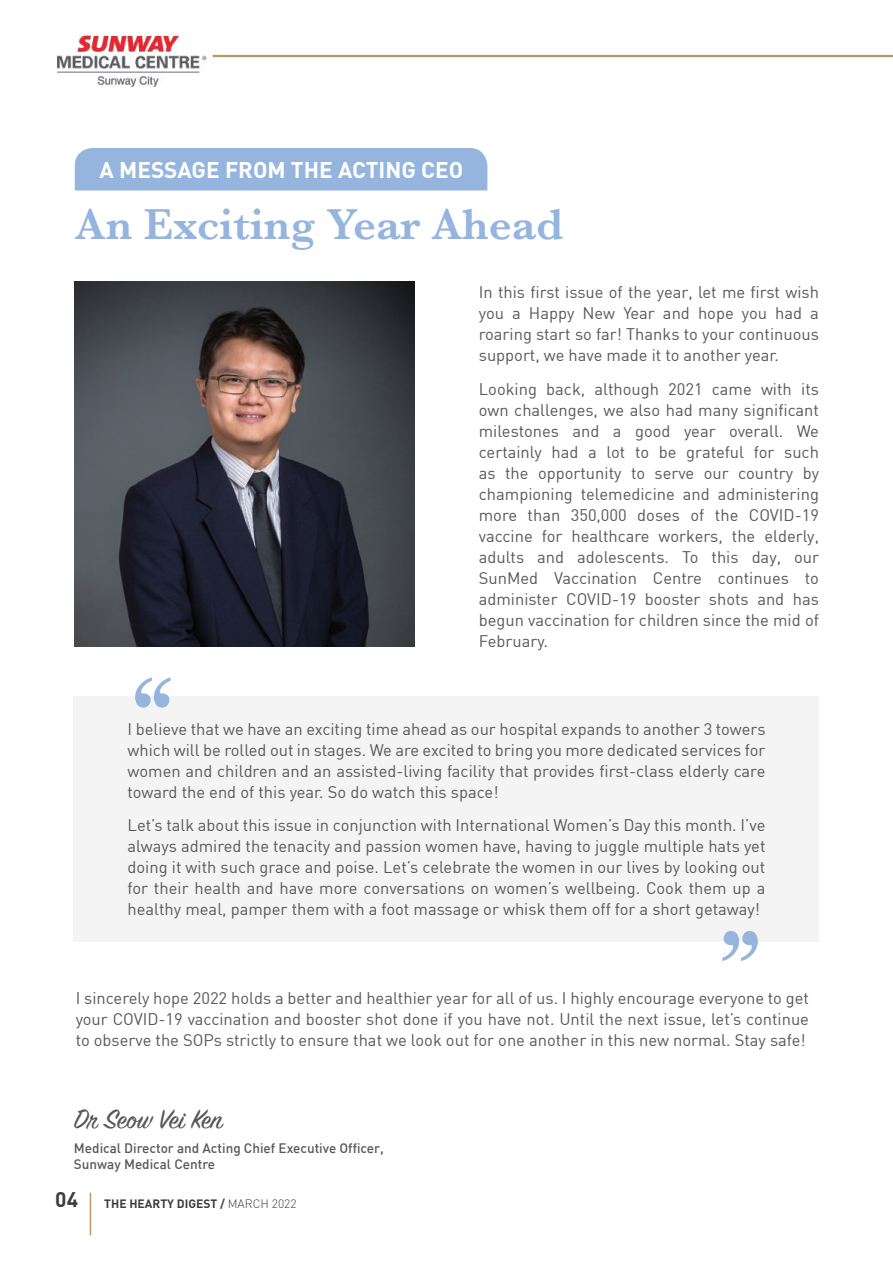
<style>
.page{position:relative;width:893px;height:1263px;background:#fff}
.page>*{position:absolute;margin:0;border:0;box-sizing:border-box;transform-origin:0 0}
.t1{font:105px "Copperplate";color:#95b5de}
.t2{font:600 45px "Baskerville";color:#95b5de}
.t3{font:30px "Sign Painter House Script";letter-spacing:-.02em;color:#57585a}
.t4{font:700 22.5px "DIN";color:#fff}
.t5{font:16.5px/21px "DIN";color:#57585a;text-align:justify}
.t6{font:500 13.5px/16.2px "DIN";color:#57585a}
.t7{font:700 12px "DIN";color:#3e3e3f}
.s1{font-size:21px}
.s2{font-weight:300}
</style>
<div class="page">
<hr style="left:213px;top:55px;width:680px;height:2px;background:#b99764">
<hr style="left:90px;top:1193px;width:1px;height:42px;background:#b99764">
<img style="left:57px;top:35px;width:150px;height:51px">
<div style="left:74px;top:696px;width:745px;height:246px;background:#f4f4f4"></div>
<div style="left:75px;top:148px;width:412px;height:42px;background:#95b5de"></div>
<img style="left:75px;top:281px;width:340px;height:365px">
<h3 class="t4" style="left:100px;top:155px;width:365px">A MESSAGE FROM THE ACTING CEO</h3>
<h2 class="t2" style="left:75px;top:192px;width:490px">An Exciting Year Ahead</h2>
<h1 class="t1" style="left:128px;top:638px;width:49px">‘‘</h1>
<p class="t5" style="left:479px;top:281px;width:342px">In this first issue of the year, let me first wish you a Happy New Year and hope you had a roaring start so far! Thanks to your continuous support, we have made it to another year.</p>
<p class="t5" style="left:479px;top:378px;width:342px">Looking back, although 2021 came with its own challenges, we also had many significant milestones and a good year overall. We certainly had a lot to be grateful for such as the opportunity to serve our country by championing telemedicine and administering more than 350,000 doses of the COVID-19 vaccine for healthcare workers, the elderly, adults and adolescents. To this day, our SunMed Vaccination Centre continues to administer COVID-19 booster shots and has begun vaccination for children since the mid of February.</p>
<p class="t5" style="left:128px;top:718px;width:639px">I believe that we have an exciting time ahead as our hospital expands to another 3 towers which will be rolled out in stages. We are excited to bring you more dedicated services for women and children and an assisted-living facility that provides first-class elderly care toward the end of this year. So do watch this space!</p>
<p class="t5" style="left:128px;top:815px;width:639px">Let’s talk about this issue in conjunction with International Women’s Day this month. I’ve always admired the tenacity and passion women have, having to juggle multiple hats yet doing it with such grace and poise. Let’s celebrate the women in our lives by looking out for their health and have more conversations on women’s wellbeing. Cook them up a healthy meal, pamper them with a foot massage or whisk them off for a short getaway!</p>
<h1 class="t1" style="left:717px;top:891px;width:49px">’’</h1>
<p class="t5" style="left:76px;top:987px;width:735px">I sincerely hope 2022 holds a better and healthier year for all of us. I highly encourage everyone to get your COVID-19 vaccination and booster shot done if you have not. Until the next issue, let’s continue to observe the SOPs strictly to ensure that we look out for one another in this new normal. Stay safe!</p>
<h3 class="t3" style="left:74px;top:1100px;width:150px">Dr Seow Vei Ken</h3>
<p class="t6" style="left:74px;top:1139px;width:311px">Medical Director and Acting Chief Executive Officer,<br>Sunway Medical Centre</p>
<p class="t7" style="left:55px;top:1195px;width:243px"><span class="s1">04</span> THE HEARTY DIGEST / <span class="s2">MARCH 2022</span></p>
</div>
